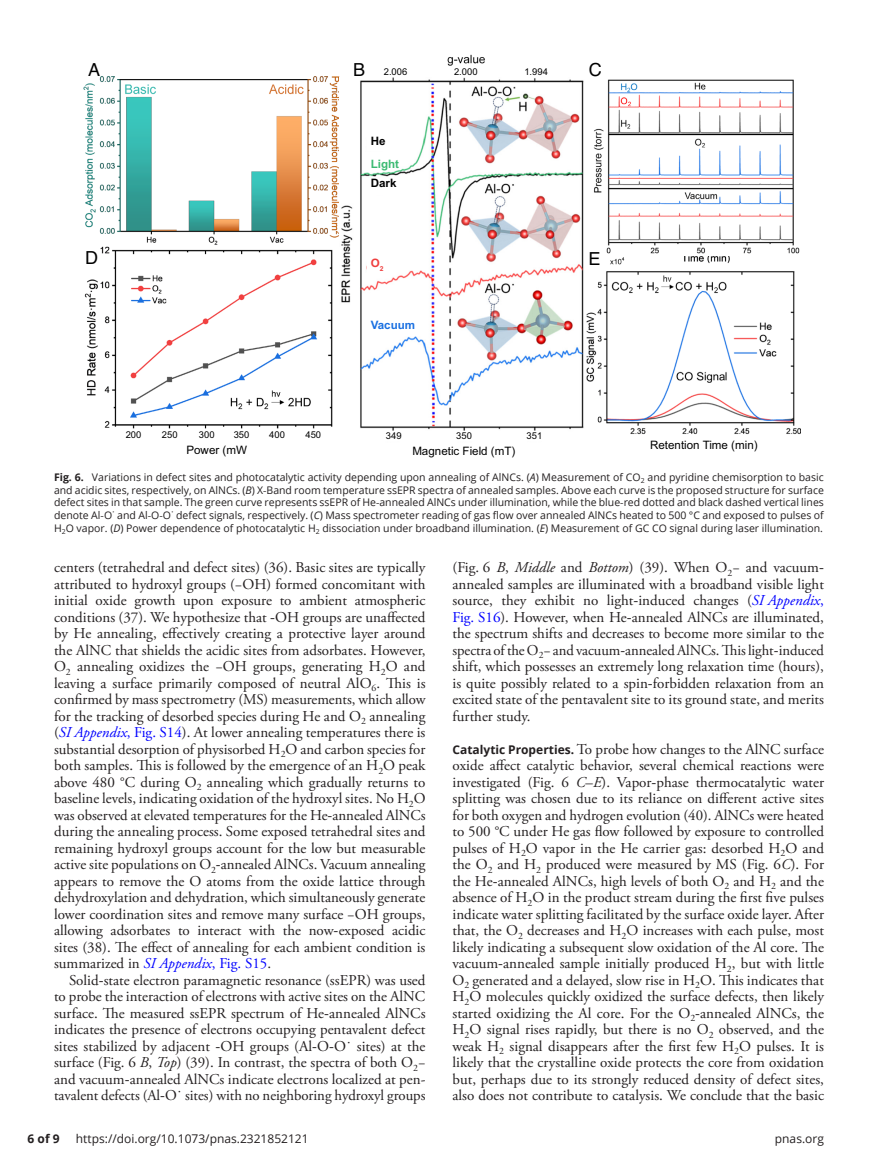
<style>
.page{position:relative;width:878px;height:1175px;background:#fff}
.page>*{position:absolute;margin:0;border:0;box-sizing:border-box;transform-origin:0 0}
.t1{font:18px "Helvetica";color:#000}
.t2{font:15px/16.5px "Adobe Garamond Pro";color:#231f20;text-align:justify}
.t3{font:12px "Open Sans";color:#231f20}
.t4{font:700 12px "Open Sans";color:#231f20}
.t5{font:11.55px "Arial";color:#000}
.t6{font:700 11.55px "Arial";color:#000}
.t7{font:700 11.55px "Arial";color:#1a70e1}
.t8{font:700 11.55px "Arial";color:#3bba72}
.t9{font:700 11.55px "Arial";color:#ef3e3e}
.t10{font:10.5px/12.8px "Open Sans";color:#231f20;text-align:justify}
.t11{font:9.45px "Arial";color:#000}
.s1{font-weight:700}
.s2{font-style:italic}
.s3{font-family:"STIX"}
.s4{font-style:italic;color:#00f}
.s5{color:#00f}
.s6{font-family:"Open Sans";font-weight:700;font-size:12px}
</style>
<div class="page">
<img style="left:83px;top:54px;width:717px;height:381px">
<img style="left:340px;top:77px;width:244px;height:358px">
<img style="left:589px;top:72px;width:210px;height:184px">
<div style="left:383px;top:431px;width:165px;height:10px;background:#fff"></div>
<div style="left:381px;top:67px;width:165px;height:9px;background:#fff"></div>
<div style="left:123px;top:430px;width:211px;height:9px;background:#fff"></div>
<div style="left:365px;top:179px;width:38px;height:16px;background:#fff"></div>
<div style="left:367px;top:136px;width:24px;height:15px;background:#fff"></div>
<div style="left:367px;top:257px;width:24px;height:19px;background:#fff"></div>
<div style="left:363px;top:320px;width:55px;height:14px;background:#fff"></div>
<div style="left:365px;top:157px;width:33px;height:12px;background:#fff"></div>
<p class="t1" style="left:88px;top:56px;width:14px">A</p>
<p class="t1" style="left:353px;top:56px;width:14px">B</p>
<p class="t1" style="left:588px;top:56px;width:14px">C</p>
<p class="t11" style="left:383px;top:65px;width:25px">2.006</p>
<p class="t11" style="left:454px;top:65px;width:25px">2.000</p>
<p class="t11" style="left:524px;top:65px;width:25px">1.994</p>
<p class="t6" style="left:370px;top:133px;width:16px">He</p>
<p class="t8" style="left:370px;top:155px;width:30px">Light</p>
<p class="t6" style="left:370px;top:175px;width:27px">Dark</p>
<p class="t1" style="left:85px;top:244px;width:14px">D</p>
<p class="t1" style="left:588px;top:245px;width:14px">E</p>
<p class="t9" style="left:370px;top:255px;width:14px">O<sub>2</sub></p>
<p class="t7" style="left:370px;top:317px;width:46px">Vacuum</p>
<p class="t11" style="left:126px;top:428px;width:17px">200</p>
<p class="t11" style="left:162px;top:428px;width:17px">250</p>
<p class="t11" style="left:199px;top:428px;width:17px">300</p>
<p class="t11" style="left:234px;top:428px;width:17px">350</p>
<p class="t11" style="left:269px;top:428px;width:17px">400</p>
<p class="t11" style="left:305px;top:428px;width:17px">450</p>
<p class="t11" style="left:386px;top:429px;width:17px">349</p>
<p class="t11" style="left:456px;top:429px;width:17px">350</p>
<p class="t11" style="left:526px;top:429px;width:17px">351</p>
<p class="t5" style="left:186px;top:442px;width:62px">Power (mW</p>
<p class="t5" style="left:412px;top:443px;width:105px">Magnetic Field (mT)</p>
<p class="t5" style="left:649px;top:437px;width:109px">Retention Time (min)</p>
<p class="t10" style="left:54px;top:470px;width:771px"><span class="s1">Fig. 6.</span> Variations in defect sites and photocatalytic activity depending upon annealing of AlNCs. (<span class="s2">A</span>) Measurement of CO<sub>2</sub> and pyridine chemisorption to basic and acidic sites, respectively, on AlNCs. (<span class="s2">B</span>) X<span class="s3">-</span>Band room temperature ssEPR spectra of annealed samples. Above each curve is the proposed structure for surface defect sites in that sample. The green curve represents ssEPR of He<span class="s3">-</span>annealed AlNCs under illumination, while the blue<span class="s3">-</span>red dotted and black dashed vertical lines denote Al<span class="s3">-</span>O˙ and Al<span class="s3">-</span>O<span class="s3">-</span>O˙ defect signals, respectively. (<span class="s2">C</span>) Mass spectrometer reading of gas flow over annealed AlNCs heated to 500 °C and exposed to pulses of H<sub>2</sub>O vapor. (<span class="s2">D</span>) Power dependence of photocatalytic H<sub>2</sub> dissociation under broadband illumination. (<span class="s2">E</span>) Measurement of GC CO signal during laser illumination.</p>
<p class="t2" style="left:54px;top:560px;width:373px">centers (tetrahedral and defect sites) (36). Basic sites are typically attributed to hydroxyl groups (−OH) formed concomitant with initial oxide growth upon exposure to ambient atmospheric conditions (37). We hypothesize that <span class="s3">-</span>OH groups are unaffected by He annealing, effectively creating a protective layer around the AlNC that shields the acidic sites from adsorbates. However, O<sub>2</sub> annealing oxidizes the −OH groups, generating H<sub>2</sub>O and leaving a surface primarily composed of neutral AlO<sub>6</sub>. This is confirmed by mass spectrometry (MS) measurements, which allow for the tracking of desorbed species during He and O<sub>2</sub> annealing (<span class="s4">SI Appendix</span><span class="s5">, Fig. S14</span>). At lower annealing temperatures there is substantial desorption of physisorbed H<sub>2</sub>O and carbon species for both samples. This is followed by the emergence of an H<sub>2</sub>O peak above 480 °C during O<sub>2</sub> annealing which gradually returns to baseline levels, indicating oxidation of the hydroxyl sites. No H<sub>2</sub>O was observed at elevated temperatures for the He<span class="s3">-</span>annealed AlNCs during the annealing process. Some exposed tetrahedral sites and remaining hydroxyl groups account for the low but measurable active site populations on O<sub>2</sub><span class="s3">-</span>annealed AlNCs. Vacuum annealing appears to remove the O atoms from the oxide lattice through dehydroxylation and dehydration, which simultaneously generate lower coordination sites and remove many surface −OH groups, allowing adsorbates to interact with the now<span class="s3">-</span>exposed acidic sites (38). The effect of annealing for each ambient condition is summarized in <span class="s4">SI Appendix</span><span class="s5">, Fig. S15</span>.</p>
<p class="t2" style="left:54px;top:972px;width:373px;text-indent:15px">Solid<span class="s3">-</span>state electron paramagnetic resonance (ssEPR) was used to probe the interaction of electrons with active sites on the AlNC surface. The measured ssEPR spectrum of He<span class="s3">-</span>annealed AlNCs indicates the presence of electrons occupying pentavalent defect sites stabilized by adjacent <span class="s3">-</span>OH groups (Al<span class="s3">-</span>O<span class="s3">-</span>O˙ sites) at the surface (Fig. 6 <span class="s2">B</span>, <span class="s2">Top</span>) (39). In contrast, the spectra of both O<sub>2</sub>− and vacuum<span class="s3">-</span>annealed AlNCs indicate electrons localized at pen&shy;tavalent defects (Al<span class="s3">-</span>O˙ sites) with no neighboring hydroxyl groups</p>
<p class="t2" style="left:452px;top:560px;width:373px">(Fig. 6 <span class="s2">B</span>, <span class="s2">Middle</span> and <span class="s2">Bottom</span>) (39). When O<sub>2</sub>− and vacuum&shy;annealed samples are illuminated with a broadband visible light source, they exhibit no light<span class="s3">-</span>induced changes (<span class="s4">SI Appendix</span><span class="s5">, Fig. S16</span>). However, when He<span class="s3">-</span>annealed AlNCs are illuminated, the spectrum shifts and decreases to become more similar to the spectra of the O<sub>2</sub>− and vacuum<span class="s3">-</span>annealed AlNCs. This light<span class="s3">-</span>induced shift, which possesses an extremely long relaxation time (hours), is quite possibly related to a spin<span class="s3">-</span>forbidden relaxation from an excited state of the pentavalent site to its ground state, and merits further study.</p>
<p class="t2" style="left:452px;top:741px;width:373px"><span class="s6">Catalytic Properties.</span> To probe how changes to the AlNC surface oxide affect catalytic behavior, several chemical reactions were investigated (Fig. 6 <span class="s2">C</span>–<span class="s2">E</span>). Vapor<span class="s3">-</span>phase thermocatalytic water splitting was chosen due to its reliance on different active sites for both oxygen and hydrogen evolution (40). AlNCs were heated to 500 °C under He gas flow followed by exposure to controlled pulses of H<sub>2</sub>O vapor in the He carrier gas: desorbed H<sub>2</sub>O and the O<sub>2</sub> and H<sub>2</sub> produced were measured by MS (Fig. 6<span class="s2">C</span>). For the He<span class="s3">-</span>annealed AlNCs, high levels of both O<sub>2</sub> and H<sub>2</sub> and the absence of H<sub>2</sub>O in the product stream during the first five pulses indicate water splitting facilitated by the surface oxide layer. After that, the O<sub>2</sub> decreases and H<sub>2</sub>O increases with each pulse, most likely indicating a subsequent slow oxidation of the Al core. The vacuum<span class="s3">-</span>annealed sample initially produced H<sub>2</sub>, but with little O<sub>2</sub> generated and a delayed, slow rise in H<sub>2</sub>O. This indicates that H<sub>2</sub>O molecules quickly oxidized the surface defects, then likely started oxidizing the Al core. For the O<sub>2</sub><span class="s3">-</span>annealed AlNCs, the H<sub>2</sub>O signal rises rapidly, but there is no O<sub>2</sub> observed, and the weak H<sub>2</sub> signal disappears after the first few H<sub>2</sub>O pulses. It is likely that the crystalline oxide protects the core from oxidation but, perhaps due to its strongly reduced density of defect sites, also does not contribute to catalysis. We conclude that the basic</p>
<p class="t4" style="left:28px;top:1130px;width:34px">6 of 9</p>
<p class="t3" style="left:76px;top:1130px;width:234px">https://doi.org/10.1073/pnas.2321852121</p>
<p class="t3" style="left:774px;top:1130px;width:51px">pnas.org</p>
</div>
